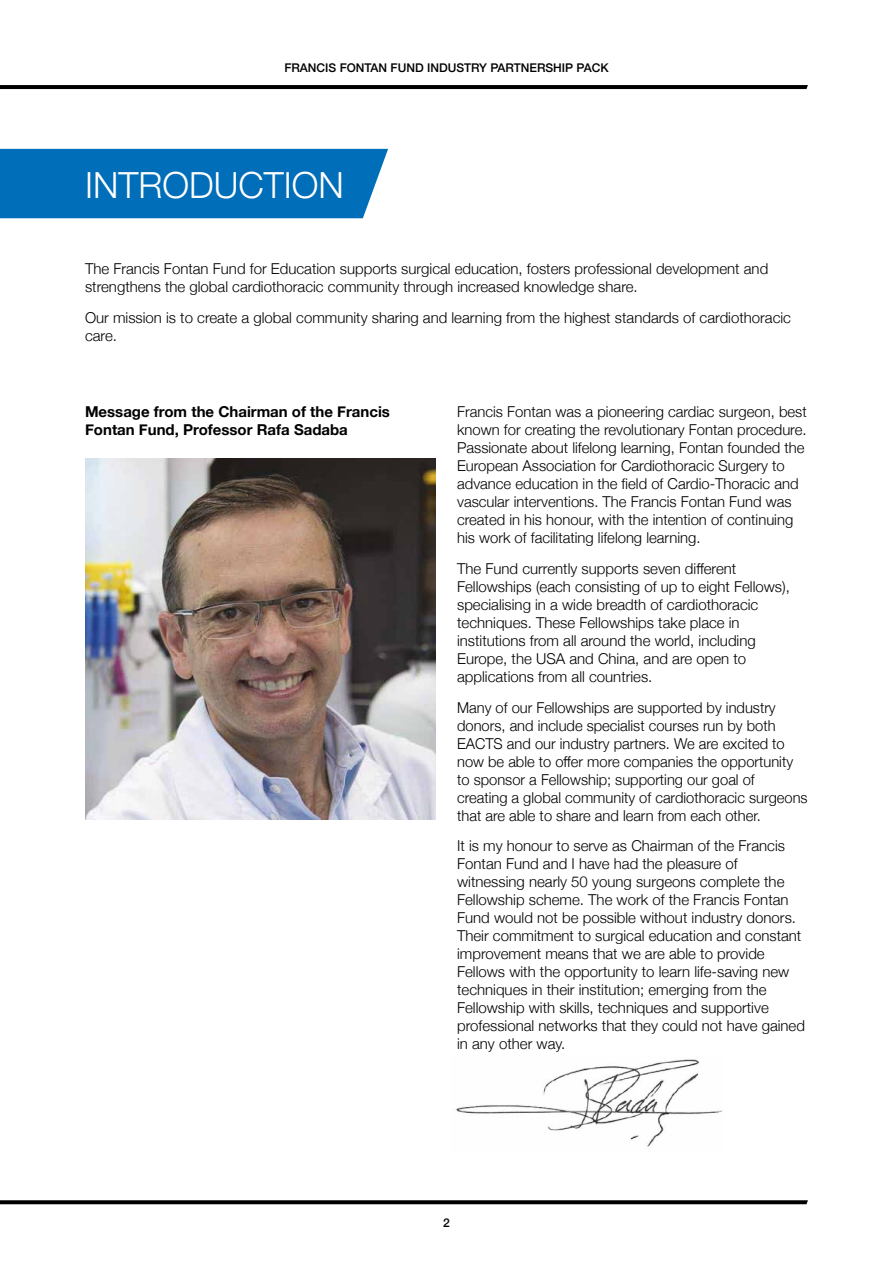
<style>
.page{position:relative;width:893px;height:1263px;background:#fff}
.page>*{position:absolute;margin:0;border:0;box-sizing:border-box;transform-origin:0 0}
.t1{font:300 36px "Helvetica Neue";color:#fff}
.t2{font:300 15px/18px "Helvetica Neue";color:#000}
.t3{font:700 15px/18px "Helvetica Neue";color:#000}
.t4{font:500 12px "Helvetica Neue";color:#000}
</style>
<div class="page">
<svg style="left:0;top:85px;width:808px;height:4px;background:#030303"></svg>
<svg style="left:0;top:1200px;width:808px;height:4px;background:#111"></svg>
<img style="left:85px;top:458px;width:351px;height:361px">
<div style="left:0;top:149px;width:388px;height:69px;background:#006eb8"></div>
<img style="left:456px;top:1059px;width:267px;height:88px">
<p class="t4" style="left:284px;top:58px;width:326px">FRANCIS FONTAN FUND INDUSTRY PARTNERSHIP PACK</p>
<h1 class="t1" style="left:85px;top:156px;width:260px">INTRODUCTION</h1>
<p class="t2" style="left:85px;top:258px;width:685px">The Francis Fontan Fund for Education supports surgical education, fosters professional development and strengthens the global cardiothoracic community through increased knowledge share.</p>
<p class="t2" style="left:85px;top:307px;width:707px">Our mission is to create a global community sharing and learning from the highest standards of cardiothoracic care.</p>
<p class="t3" style="left:85px;top:403px;width:306px">Message from the Chairman of the Francis<br>Fontan Fund, Professor Rafa Sadaba</p>
<p class="t2" style="left:457px;top:402px;width:351px">Francis Fontan was a pioneering cardiac surgeon, best known for creating the revolutionary Fontan procedure.<br>Passionate about lifelong learning, Fontan founded the European Association for Cardiothoracic Surgery to advance education in the field of Cardio-Thoracic and vascular interventions. The Francis Fontan Fund was created in his honour, with the intention of continuing his work of facilitating lifelong learning.</p>
<p class="t2" style="left:457px;top:558px;width:334px">The Fund currently supports seven different Fellowships (each consisting of up to eight Fellows), specialising in a wide breadth of cardiothoracic techniques. These Fellowships take place in institutions from all around the world, including Europe, the USA and China, and are open to applications from all countries.</p>
<p class="t2" style="left:457px;top:697px;width:352px">Many of our Fellowships are supported by industry donors, and include specialist courses run by both EACTS and our industry partners. We are excited to now be able to offer more companies the opportunity to sponsor a Fellowship; supporting our goal of creating a global community of cardiothoracic surgeons that are able to share and learn from each other.</p>
<p class="t2" style="left:457px;top:836px;width:349px">It is my honour to serve as Chairman of the Francis Fontan Fund and I have had the pleasure of witnessing nearly 50 young surgeons complete the Fellowship scheme. The work of the Francis Fontan Fund would not be possible without industry donors.<br>Their commitment to surgical education and constant improvement means that we are able to provide Fellows with the opportunity to learn life-saving new techniques in their institution; emerging from the Fellowship with skills, techniques and supportive professional networks that they could not have gained in any other way.</p>
<p class="t4" style="left:443px;top:1213px;width:8px">2</p>
</div>
